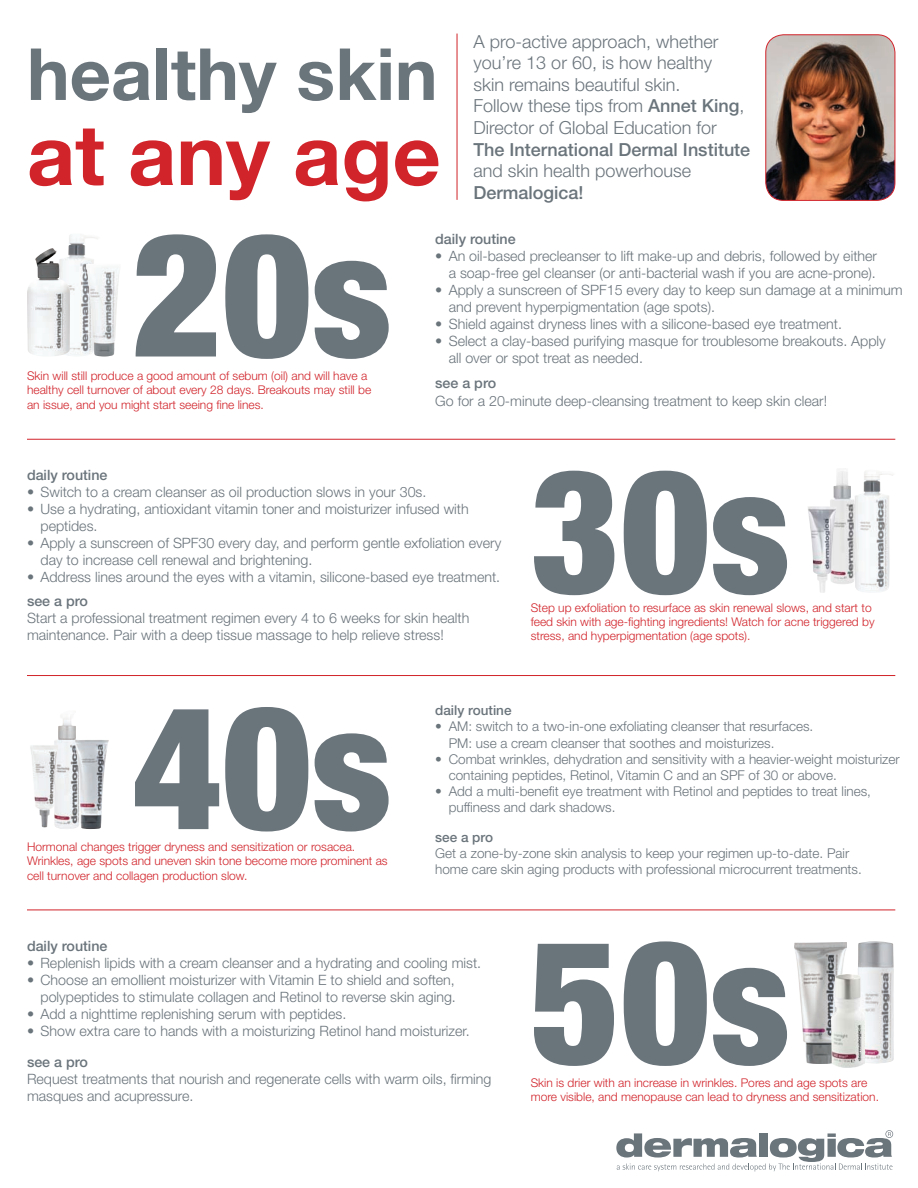
<style>
.page{position:relative;width:918px;height:1188px;background:#fff}
.page>*{position:absolute;margin:0;border:0;box-sizing:border-box;transform-origin:0 0}
.t1{font:900 condensed 172.5px "Helvetica Neue LT Std";color:#6a747b}
.t2{font:700 84px "Helvetica Neue LT Std";color:#d1232a}
.t3{font:700 72px "Helvetica Neue LT Std";color:#6a747b}
.t4{font:300 18px/21.6px "Helvetica Neue LT Std";color:#6a747b}
.t5{font:500 18px "Helvetica Neue LT Std";color:#6a747b}
.t6{font:300 14.25px/17.1px "Helvetica Neue LT Std";color:#6a747b}
.t7{font:500 14.25px "Helvetica Neue LT Std";color:#6a747b}
.t8{font:300 13.5px/16.2px "Helvetica Neue LT Std";color:#6a747b}
.t9{font:500 13.5px "Helvetica Neue LT Std";color:#6a747b}
.t10{font:300 12px/14.4px "Helvetica Neue LT Std";color:#d1232a}
.s1{font-weight:500}
</style>
<div class="page">
<img style="left:794px;top:943px;width:53px;height:120px">
<img style="left:855px;top:471px;width:38px;height:121px">
<img style="left:68px;top:235px;width:30px;height:121px">
<hr style="left:457px;top:34px;width:1px;height:166px;background:#d1232a">
<img style="left:766px;top:35px;width:129px;height:165px">
<div style="left:765px;top:34px;width:130px;height:167px;border:1px solid #d1232a;border-radius:18px"></div>
<hr style="left:27px;top:439px;width:868px;height:1px;background:#d1232a">
<hr style="left:27px;top:675px;width:868px;height:1px;background:#d1232a">
<hr style="left:27px;top:910px;width:868px;height:1px;background:#d1232a">
<svg style="left:616px;top:1130px;width:277px;height:42px"></svg>
<img style="left:27px;top:248px;width:43px;height:108px">
<img style="left:830px;top:471px;width:25px;height:113px">
<img style="left:54px;top:716px;width:23px;height:113px">
<img style="left:30px;top:744px;width:33px;height:85px">
<img style="left:858px;top:941px;width:36px;height:123px">
<img style="left:831px;top:974px;width:34px;height:94px">
<img style="left:86px;top:264px;width:33px;height:93px">
<img style="left:808px;top:506px;width:28px;height:87px">
<img style="left:75px;top:740px;width:34px;height:89px">
<p class="t3" style="left:27px;top:30px;width:412px">healthy skin</p>
<p class="t2" style="left:27px;top:103px;width:415px">at any age</p>
<p class="t4" style="left:474px;top:30px;width:278px">A pro-active approach, whether you’re 13 or 60, is how healthy<br>skin remains beautiful skin.<br>Follow these tips from <span class="s1">Annet King</span>,<br>Director of Global Education for<br><span class="s1">The International Dermal Institute </span>and skin health powerhouse</p>
<p class="t5" style="left:474px;top:182px;width:112px">Dermalogica!</p>
<p class="t1" style="left:132px;top:189px;width:261px">20s</p>
<p class="t10" style="left:27px;top:368px;width:346px">Skin will still produce a good amount of sebum (oil) and will have a healthy cell turnover of about every 28 days. Breakouts may still be an issue, and you might start seeing fine lines.</p>
<p class="t7" style="left:435px;top:230px;width:82px">daily routine</p>
<p class="t6" style="left:435px;top:247px;width:443px;text-align:right">• An oil-based precleanser to lift make-up and debris, followed by either a soap-free gel cleanser (or anti-bacterial wash if you are acne-prone).</p>
<p class="t6" style="left:449px;top:281px;width:456px;text-indent:-13px">• Apply a sunscreen of SPF15 every day to keep sun damage at a minimum and prevent hyperpigmentation (age spots).</p>
<p class="t6" style="left:435px;top:315px;width:408px">• Shield against dryness lines with a silicone-based eye treatment.</p>
<p class="t6" style="left:449px;top:332px;width:439px;text-indent:-13px">• Select a clay-based purifying masque for troublesome breakouts. Apply all over or spot treat as needed.</p>
<p class="t7" style="left:435px;top:375px;width:63px">see a pro</p>
<p class="t6" style="left:435px;top:392px;width:393px">Go for a 20-minute deep-cleansing treatment to keep skin clear!</p>
<p class="t7" style="left:27px;top:466px;width:82px">daily routine</p>
<p class="t6" style="left:27px;top:483px;width:401px">• Switch to a cream cleanser as oil production slows in your 30s.</p>
<p class="t6" style="left:40px;top:500px;width:430px;text-indent:-13px">• Use a hydrating, antioxidant vitamin toner and moisturizer infused with peptides.</p>
<p class="t6" style="left:40px;top:534px;width:462px;text-indent:-13px">• Apply a sunscreen of SPF30 every day, and perform gentle exfoliation every day to increase cell renewal and brightening.</p>
<p class="t6" style="left:27px;top:568px;width:475px">• Address lines around the eyes with a vitamin, silicone-based eye treatment.</p>
<p class="t7" style="left:27px;top:593px;width:63px">see a pro</p>
<p class="t6" style="left:27px;top:609px;width:444px">Start a professional treatment regimen every 4 to 6 weeks for skin health maintenance. Pair with a deep tissue massage to help relieve stress!</p>
<p class="t1" style="left:531px;top:425px;width:261px">30s</p>
<p class="t10" style="left:531px;top:600px;width:345px">Step up exfoliation to resurface as skin renewal slows, and start to feed skin with age-fighting ingredients! Watch for acne triggered by stress, and hyperpigmentation (age spots).</p>
<p class="t1" style="left:132px;top:661px;width:261px">40s</p>
<p class="t10" style="left:27px;top:839px;width:362px">Hormonal changes trigger dryness and sensitization or rosacea.<br>Wrinkles, age spots and uneven skin tone become more prominent as cell turnover and collagen production slow.</p>
<p class="t9" style="left:435px;top:702px;width:78px">daily routine</p>
<p class="t8" style="left:449px;top:718px;width:366px;text-indent:-14px">• AM: switch to a two-in-one exfoliating cleanser that resurfaces.<br>PM: use a cream cleanser that soothes and moisturizes.</p>
<p class="t8" style="left:449px;top:751px;width:453px;text-indent:-14px">• Combat wrinkles, dehydration and sensitivity with a heavier-weight moisturizer containing peptides, Retinol, Vitamin C and an SPF of 30 or above.</p>
<p class="t8" style="left:449px;top:783px;width:424px;text-indent:-14px">• Add a multi-benefit eye treatment with Retinol and peptides to treat lines, puffiness and dark shadows.</p>
<p class="t9" style="left:435px;top:829px;width:59px">see a pro</p>
<p class="t8" style="left:435px;top:845px;width:428px">Get a zone-by-zone skin analysis to keep your regimen up-to-date. Pair home care skin aging products with professional microcurrent treatments.</p>
<p class="t7" style="left:27px;top:937px;width:82px">daily routine</p>
<p class="t6" style="left:27px;top:954px;width:456px">• Replenish lipids with a cream cleanser and a hydrating and cooling mist.</p>
<p class="t6" style="left:27px;top:971px;width:430px;text-align:right">• Choose an emollient moisturizer with Vitamin E to shield and soften, polypeptides to stimulate collagen and Retinol to reverse skin aging.</p>
<p class="t6" style="left:27px;top:1005px;width:321px">• Add a nighttime replenishing serum with peptides.</p>
<p class="t6" style="left:27px;top:1022px;width:444px">• Show extra care to hands with a moisturizing Retinol hand moisturizer.</p>
<p class="t7" style="left:27px;top:1053px;width:63px">see a pro</p>
<p class="t6" style="left:27px;top:1070px;width:466px">Request treatments that nourish and regenerate cells with warm oils, firming masques and acupressure.</p>
<p class="t1" style="left:531px;top:896px;width:261px">50s</p>
<p class="t10" style="left:531px;top:1075px;width:350px">Skin is drier with an increase in wrinkles. Pores and age spots are more visible, and menopause can lead to dryness and sensitization.</p>
</div>
